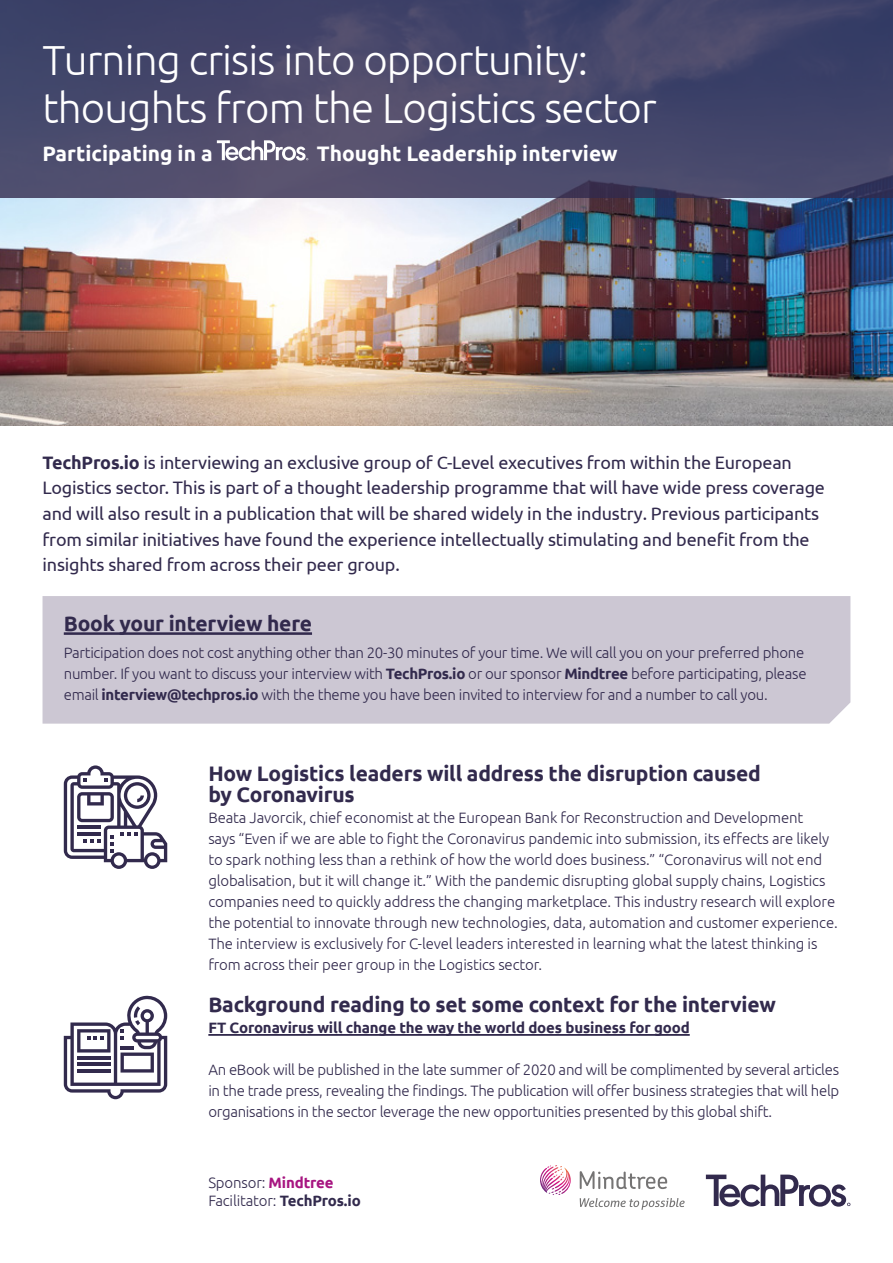
<style>
.page{position:relative;width:893px;height:1263px;background:#fff}
.page>*{position:absolute;margin:0;border:0;box-sizing:border-box;transform-origin:0 0}
.t1{font:300 42px/48px "Ubuntu";letter-spacing:-.02em;color:#fff}
.t2{font:700 21px/21px "Ubuntu";letter-spacing:-.01em;color:#322a4d}
.t3{font:700 21px "Ubuntu";color:#fff}
.t4{font:18px/25.5px "Ubuntu";letter-spacing:-.01em;color:#322a4d}
.t5{font:300 15px/21px "Ubuntu";letter-spacing:-.01em;color:#322a4d}
.t6{font:700 15px "Ubuntu";letter-spacing:-.01em;color:#322a4d}
.s1{font-weight:700}
.s2{font-weight:700;color:#a71681}
</style>
<div class="page">
<div style="left:43px;top:596px;width:807px;height:128px;background:#ccc7d3"></div>
<img style="left:0;top:198px;width:893px;height:227px">
<svg style="left:0;top:0;width:893px;height:198px;background:#47476a"></svg>
<hr style="left:64px;top:632px;width:248px;height:3px;background:#322a4d">
<hr style="left:208px;top:1034px;width:482px;height:2px;background:#322a4d">
<svg style="left:64px;top:995px;width:103px;height:104px"></svg>
<svg style="left:706px;top:1174px;width:144px;height:32px"></svg>
<svg style="left:217px;top:140px;width:91px;height:21px"></svg>
<svg style="left:580px;top:1171px;width:87px;height:18px"></svg>
<svg style="left:540px;top:1165px;width:29px;height:28px"></svg>
<svg style="left:580px;top:1198px;width:105px;height:12px"></svg>
<svg style="left:64px;top:765px;width:103px;height:104px"></svg>
<h1 class="t1" style="left:43px;top:35px;width:616px">Turning crisis into opportunity: thoughts from the Logistics sector</h1>
<h2 class="t3" style="left:43px;top:140px;width:172px">Participating in a</h2>
<h2 class="t3" style="left:317px;top:140px;width:302px">Thought Leadership interview</h2>
<p class="t4" style="left:43px;top:449px;width:784px"><span class="s1">TechPros.io</span> is interviewing an exclusive group of C-Level executives from within the European Logistics sector. This is part of a thought leadership programme that will have wide press coverage and will also result in a publication that will be shared widely in the industry. Previous participants from similar initiatives have found the experience intellectually stimulating and benefit from the insights shared from across their peer group.</p>
<h2 class="t2" style="left:64px;top:613px;width:250px">Book your interview here</h2>
<p class="t5" style="left:64px;top:642px;width:744px">Participation does not cost anything other than 20-30 minutes of your time. We will call you on your preferred phone number. If you want to discuss your interview with <span class="s1">TechPros.io</span> or our sponsor <span class="s1">Mindtree</span> before participating, please email <span class="s1">interview@techpros.io</span> with the theme you have been invited to interview for and a number to call you.</p>
<h2 class="t2" style="left:208px;top:763px;width:554px">How Logistics leaders will address the disruption caused by Coronavirus</h2>
<p class="t5" style="left:208px;top:807px;width:631px">Beata Javorcik, chief economist at the European Bank for Reconstruction and Development<br>says “Even if we are able to fight the Coronavirus pandemic into submission, its effects are likely to spark nothing less than a rethink of how the world does business.” “Coronavirus will not end globalisation, but it will change it.” With the pandemic disrupting global supply chains, Logistics companies need to quickly address the changing marketplace. This industry research will explore the potential to innovate through new technologies, data, automation and customer experience.<br>The interview is exclusively for C-level leaders interested in learning what the latest thinking is from across their peer group in the Logistics sector.</p>
<h2 class="t2" style="left:208px;top:994px;width:569px">Background reading to set some context for the interview</h2>
<p class="t6" style="left:208px;top:1018px;width:483px">FT Coronavirus will change the way the world does business for good</p>
<p class="t5" style="left:208px;top:1059px;width:632px;text-align:justify">An eBook will be published in the late summer of 2020 and will be complimented by several articles in the trade press, revealing the findings. The publication will offer business strategies that will help organisations in the sector leverage the new opportunities presented by this global shift.</p>
<p class="t5" style="left:208px;top:1173px;width:154px;line-height:18px">Sponsor: <span class="s2">Mindtree<br></span>Facilitator: <span class="s1">TechPros.io</span></p>
</div>
